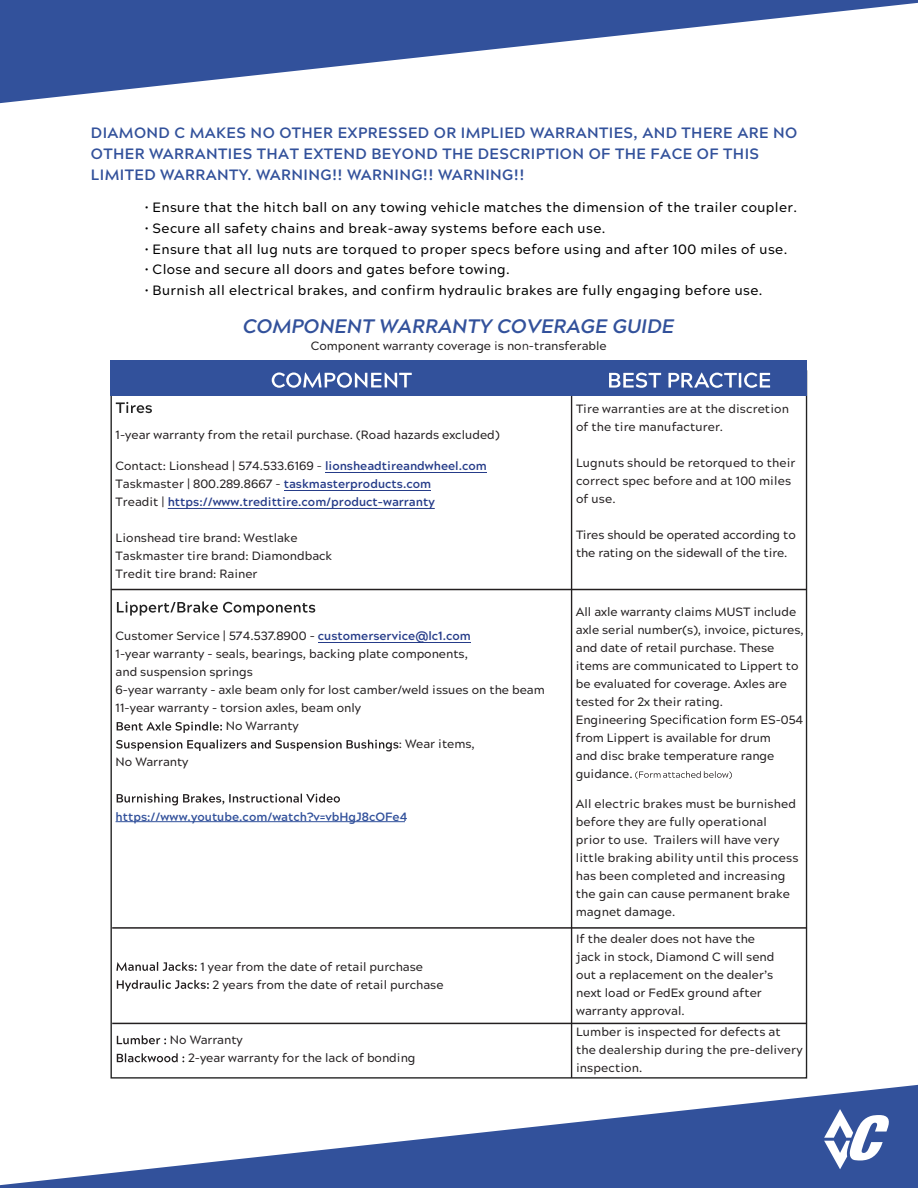
<style>
.page{position:relative;width:918px;height:1188px;background:#fff}
.page>*{position:absolute;margin:0;border:0;box-sizing:border-box;transform-origin:0 0}
.t1{font:italic 700 19.5px "Acherus Grotesque";color:#32519b}
.t2{font:700 15px/21px "Acherus Grotesque";letter-spacing:.025em;color:#32519b}
.t3{font:500 13.5px "Acherus Grotesque";letter-spacing:.025em;color:#000}
.t4{font:500 12px/18px "Acherus Grotesque";color:#231f20}
.t5{font:700 12px/18px "Acherus Grotesque";color:#263c89}
.t6{font:700 12px "Acherus Grotesque";color:#32519b}
.s1{font-weight:400}
.s2{font-weight:500;color:#231f20}
.s3{font-weight:400;color:#231f20}
.s4{font-weight:700;color:#263c89}
</style>
<div class="page">
<svg style="left:0;top:1085px;width:918px;height:103px"></svg>
<svg style="left:0;top:0;width:918px;height:103px;fill:#32519b"></svg>
<svg style="left:824px;top:1109px;width:67px;height:60px"></svg>
<svg style="left:116px;top:402px;width:36px;height:11px"></svg>
<svg style="left:117px;top:601px;width:198px;height:15px"></svg>
<svg style="left:117px;top:722px;width:105px;height:11px"></svg>
<svg style="left:116px;top:740px;width:282px;height:11px"></svg>
<svg style="left:117px;top:794px;width:223px;height:11px"></svg>
<hr style="left:116px;top:821px;width:289px;height:1px;background:#32519b">
<svg style="left:116px;top:962px;width:81px;height:9px"></svg>
<svg style="left:117px;top:980px;width:92px;height:11px"></svg>
<hr style="left:111px;top:589px;width:695px;height:1px;background:#231f20">
<hr style="left:112px;top:927px;width:695px;height:2px;background:#231f20">
<hr style="left:112px;top:1023px;width:695px;height:1px;background:#231f20">
<svg style="left:117px;top:1035px;width:49px;height:9px"></svg>
<svg style="left:117px;top:1053px;width:67px;height:9px"></svg>
<hr style="left:571px;top:371px;width:1px;height:707px;background:#231f20">
<svg style="left:650px;top:715px;width:76px;height:11px"></svg>
<svg style="left:635px;top:771px;width:97px;height:8px"></svg>
<div style="left:111px;top:360px;width:461px;height:36px;background:#32519b"></div>
<svg style="left:272px;top:372px;width:140px;height:16px"></svg>
<div style="left:572px;top:360px;width:235px;height:36px;background:#32519b"></div>
<svg style="left:609px;top:373px;width:161px;height:15px"></svg>
<hr style="left:325px;top:472px;width:161px;height:1px;background:#263c89">
<hr style="left:284px;top:490px;width:147px;height:1px;background:#263c89">
<hr style="left:168px;top:508px;width:267px;height:1px;background:#263c89">
<hr style="left:318px;top:642px;width:153px;height:1px;background:#263c89">
<p class="t2" style="left:91px;top:124px;width:708px">DIAMOND C MAKES NO OTHER EXPRESSED OR IMPLIED WARRANTIES, AND THERE ARE NO<br>OTHER WARRANTIES THAT EXTEND BEYOND THE DESCRIPTION OF THE FACE OF THIS<br>LIMITED WARRANTY. WARNING!! WARNING!! WARNING!!</p>
<p class="t3" style="left:145px;top:201px;width:653px">• Ensure that the hitch ball on any towing vehicle matches the dimension of the trailer coupler.</p>
<p class="t3" style="left:145px;top:222px;width:462px">• Secure all safety chains and break-away systems before each use.</p>
<p class="t3" style="left:145px;top:243px;width:644px">• Ensure that all lug nuts are torqued to proper specs before using and after 100 miles of use.</p>
<p class="t3" style="left:145px;top:264px;width:366px">• Close and secure all doors and gates before towing.</p>
<p class="t3" style="left:145px;top:284px;width:619px">• Burnish all electrical brakes, and confirm hydraulic brakes are fully engaging before use.</p>
<h1 class="t1" style="left:243px;top:315px;width:433px">COMPONENT WARRANTY COVERAGE GUIDE</h1>
<p class="t4" style="left:311px;top:338px;width:297px">Component warranty coverage <span class="s1">i</span>s no<span class="s1">n</span>-transferable</p>
<p class="t4" style="left:116px;top:427px;width:385px">1-year warranty from the retail purchase. (Road hazards excluded)</p>
<p class="t5" style="left:116px;top:458px;width:373px"><span class="s2">Contact: Lionshead | 574.533.6169</span> <span class="s3">-</span> lionsheadtireandwheel.com<br><span class="s2">Taskmaster | 800.289.8667</span> <span class="s3">-</span> taskmasterproducts.com<br><span class="s2">Treadit |</span> https://www.tredittire.com/product-warranty</p>
<p class="t4" style="left:116px;top:530px;width:218px">Lionshead tire brand: Westlake<br>Taskmaster tire brand: Diamondback<br>Tredit tire brand: Rainer</p>
<p class="t4" style="left:116px;top:628px;width:357px">Customer Service | 574.537.8900 - <span class="s4">customerservice@lc1.com</span></p>
<p class="t4" style="left:116px;top:646px;width:354px">1-year warranty - seals, bearings, backing plate components,</p>
<p class="t4" style="left:116px;top:664px;width:139px">and suspension springs</p>
<p class="t4" style="left:116px;top:682px;width:431px">6-year warranty - axle beam only for lost camber/weld issues on the beam</p>
<p class="t4" style="left:116px;top:700px;width:247px">11-year warranty - torsion axles, beam only</p>
<p class="t4" style="left:226px;top:718px;width:74px">No Warranty</p>
<p class="t4" style="left:399px;top:736px;width:77px">: Wear items,</p>
<p class="t4" style="left:116px;top:754px;width:74px">No Warranty</p>
<p class="t6" style="left:116px;top:812px;width:293px">https://www.youtube.com/watch?v=vbHgJ8cOFe4</p>
<p class="t4" style="left:213px;top:958px;width:232px;text-indent:-12px">1 year from the date of retail purchase<br>2 years from the date of retail purchase</p>
<p class="t4" style="left:576px;top:401px;width:214px">Tire warranties are at the discretion of the tire manufacturer.</p>
<p class="t4" style="left:576px;top:455px;width:221px">Lugnuts should be retorqued to their correct spec before and at 100 miles of use.</p>
<p class="t4" style="left:576px;top:527px;width:221px">Tires should be operated according to the rating on the sidewall of the tire.</p>
<p class="t4" style="left:576px;top:603px;width:229px">All axle warranty claims MUST include axle serial number(s), invoice, pictures, and date of retail purchase. These items are communicated to Lippert to be evaluated for coverage. Axles are tested for 2x their rating.<br>Engineering</p>
<p class="t4" style="left:576px;top:711px;width:229px;text-indent:154px">form ES-054 from Lippert is available for drum<br>and disc brake temperature range guidance.</p>
<p class="t4" style="left:576px;top:796px;width:224px">All electric brakes must be burnished before they are fully operational prior to use. Trailers will have very little braking ability until this process has been completed and increasing the gain can cause permanent brake magnet damage.</p>
<p class="t4" style="left:576px;top:931px;width:200px">If the dealer does not have the jack in stock, Diamond C will send out a replacement on the dealer’s next load or FedEx ground after warranty approval.</p>
<p class="t4" style="left:188px;top:1032px;width:229px;text-indent:-18px">No Warranty<br>2-year warranty for the lack of bonding</p>
<p class="t4" style="left:576px;top:1023px;width:228px">Lumber is inspected for defects at the dealership during the pre-delivery inspection.</p>
</div>
